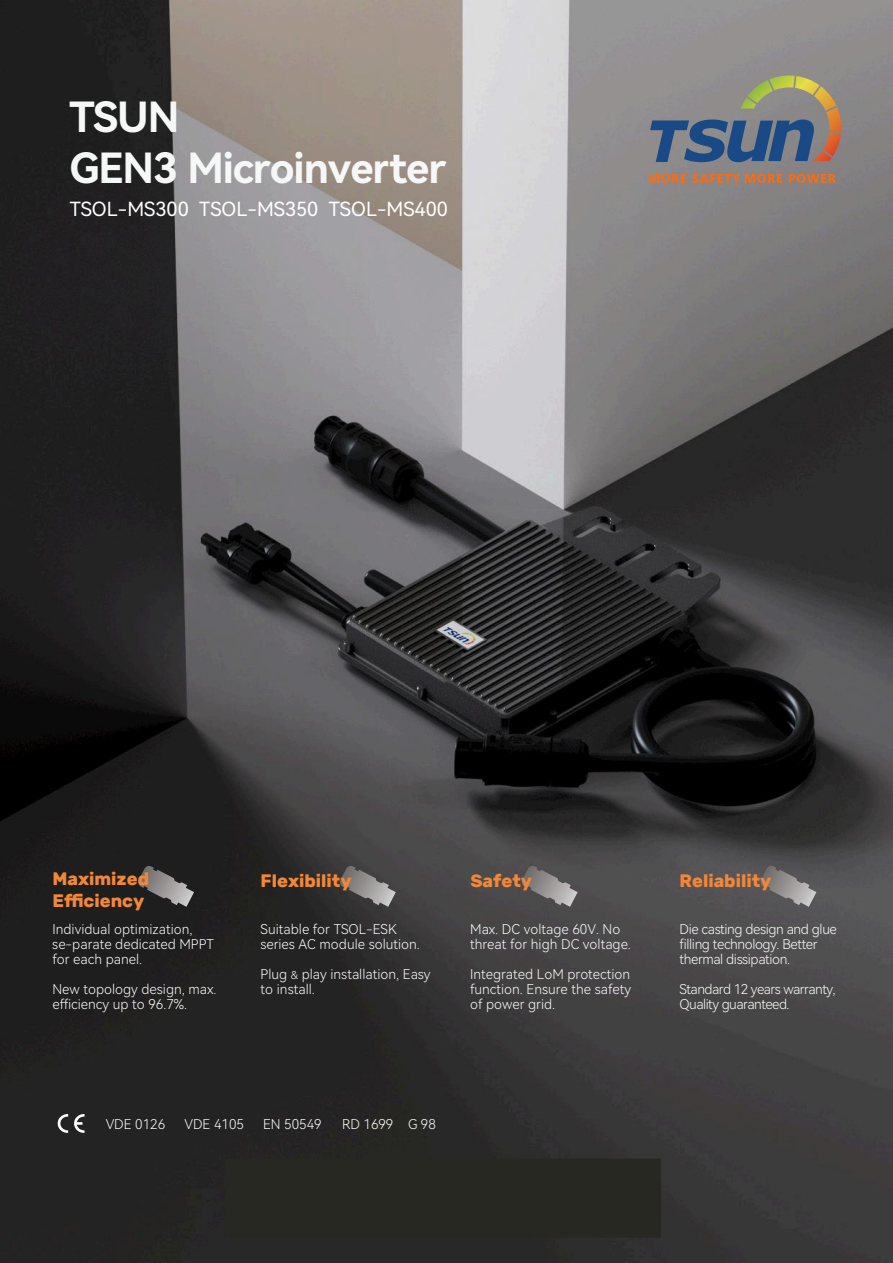
<style>
.page{position:relative;width:893px;height:1263px;background:#fff}
.page>*{position:absolute;margin:0;border:0;box-sizing:border-box;transform-origin:0 0}
.t1{font:41.55px/51.2px "Harmony OS Sans SC Bold";letter-spacing:-.025em;color:#f6f7f7}
.t2{font:19.5px "Harmony OS Sans SC";color:#fff}
.t3{font:700 18px/21.6px "Rubik";color:#f28738}
.t4{font:13.5px/15px "Harmony OS Sans SC Light";color:#fff}
.t5{font:13.5px/15px "Harmony OS Sans SC Light";letter-spacing:-.03em;color:#fff}
.t6{font:13.5px/15px "Harmony OS Sans SC Light";letter-spacing:-.04em;color:#fff}
.s1{font-size:10.5px}
</style>
<div class="page">
<img style="left:0;top:0;width:893px;height:1263px">
<svg style="left:649px;top:174px;width:37px;height:9px"></svg>
<svg style="left:692px;top:174px;width:90px;height:9px"></svg>
<svg style="left:789px;top:174px;width:47px;height:9px"></svg>
<svg style="left:650px;top:76px;width:191px;height:86px;background:#777d80"></svg>
<svg style="left:57px;top:1114px;width:28px;height:19px"></svg>
<svg style="left:137px;top:866px;width:57px;height:41px;background:#5a5958"></svg>
<svg style="left:339px;top:866px;width:57px;height:41px;background:#6a6868"></svg>
<svg style="left:521px;top:866px;width:57px;height:41px;background:#727171"></svg>
<svg style="left:760px;top:866px;width:56px;height:41px;background:#777576"></svg>
<h1 class="t1" style="left:69px;top:90px;width:378px">TSUN<br>GEN3 Microinverter</h1>
<h2 class="t2" style="left:70px;top:195px;width:380px">TSOL-MS300 TSOL-MS350 TSOL-MS400</h2>
<h3 class="t3" style="left:52px;top:868px;width:98px">Maximized<br>Efficiency</h3>
<p class="t4" style="left:52px;top:921px;width:163px">Individual optimization, se-parate dedicated MPPT for each panel.</p>
<p class="t4" style="left:52px;top:981px;width:166px">New topology design, max. efficiency up to 96.7%.</p>
<h3 class="t3" style="left:261px;top:870px;width:92px">Flexibility</h3>
<p class="t4" style="left:260px;top:921px;width:161px">Suitable for TSOL-ESK series AC module solution.</p>
<p class="t4" style="left:261px;top:966px;width:172px">Plug <span class="s1">&amp;</span> play installation, Easy to install.</p>
<h3 class="t3" style="left:470px;top:870px;width:63px">Safety</h3>
<p class="t4" style="left:470px;top:921px;width:162px">Max. DC voltage 60V. No threat for high DC voltage.</p>
<p class="t4" style="left:470px;top:966px;width:162px;text-align:justify">Integrated LoM protection function. Ensure the safety of power grid.</p>
<p class="t4" style="left:106px;top:1116px;width:61px">VDE 0126</p>
<p class="t4" style="left:184px;top:1116px;width:61px">VDE 4105</p>
<p class="t4" style="left:263px;top:1116px;width:60px">EN 50549</p>
<p class="t4" style="left:342px;top:1116px;width:95px">RD 1699 G 98</p>
<h3 class="t3" style="left:680px;top:870px;width:93px">Reliability</h3>
<p class="t5" style="left:680px;top:921px;width:159px">Die casting design and glue filling technology. Better thermal dissipation.</p>
<p class="t6" style="left:680px;top:981px;width:158px">Standard 12 years warranty,<br>Quality guaranteed.</p>
</div>
